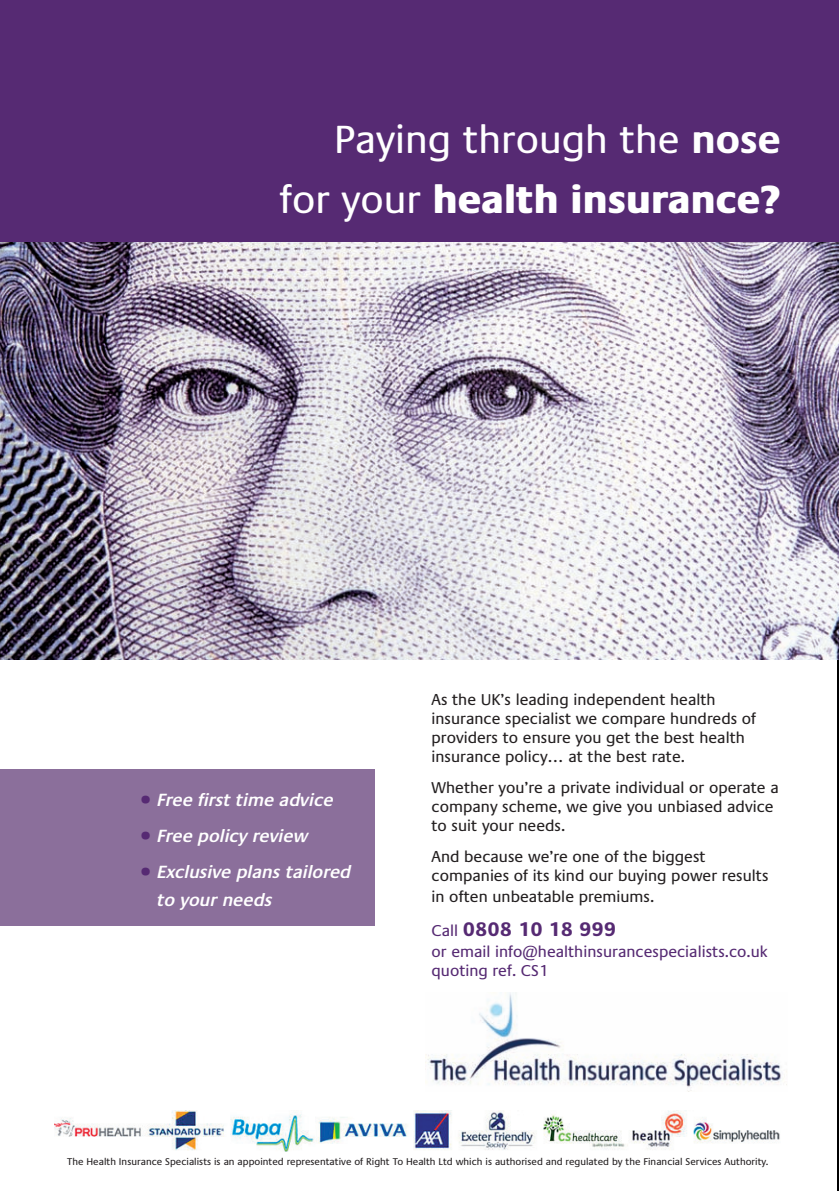
<style>
.page{position:relative;width:839px;height:1191px;background:#fff}
.page>*{position:absolute;margin:0;border:0;box-sizing:border-box;transform-origin:0 0}
.t1{font:40px/60px "Praxis Com";color:#fff;text-align:right}
.t2{font:700 20px "Praxis Com";color:#562a73}
.t3{font:italic 600 18px/27.4px "Praxis Com";color:#fff}
.t4{font:16px/19.2px "Praxis Com";color:#231f20}
.t5{font:16px/19.2px "Praxis Com";color:#562a73}
.t6{font:10px "Praxis Com";color:#231f20}
.s1{font-weight:700}
.s2{font-weight:800}
.s3{font-weight:400;font-style:normal;font-size:30px;color:#562a73}
.s4{font-weight:400;font-size:16px}
</style>
<div class="page">
<img style="left:837px;top:659px;width:1px;height:532px">
<img style="left:0;top:241px;width:838px;height:418px">
<div style="left:0;top:0;width:838px;height:241px;background:#562a73"></div>
<div style="left:0;top:769px;width:375px;height:156px;background:#8b6f9b"></div>
<img style="left:425px;top:993px;width:362px;height:98px">
<img style="left:55px;top:1110px;width:725px;height:41px">
<h1 class="t1" style="left:280px;top:112px;width:502px">Paying through the <span class="s1">nose </span>for your <span class="s2">health insurance?</span></h1>
<p class="t3" style="left:140px;top:786px;width:195px"><span class="s3">•</span> Free first time advice</p>
<p class="t3" style="left:140px;top:822px;width:169px"><span class="s3">•</span> Free policy review</p>
<p class="t3" style="left:157px;top:858px;width:195px;text-indent:-17px"><span class="s3">•</span> Exclusive plans tailored to your needs</p>
<p class="t4" style="left:431px;top:691px;width:326px">As the UK’s leading independent health insurance specialist we compare hundreds of providers to ensure you get the best health insurance policy… at the best rate.</p>
<p class="t4" style="left:431px;top:779px;width:348px">Whether you’re a private individual or operate a company scheme, we give you unbiased advice to suit your needs.</p>
<p class="t4" style="left:431px;top:847px;width:338px;line-height:20px">And because we’re one of the biggest companies of its kind our buying power results in often unbeatable premiums.</p>
<p class="t2" style="left:431px;top:917px;width:186px"><span class="s4">Call</span> 0808 10 18 999</p>
<p class="t5" style="left:431px;top:943px;width:337px">or email info@healthinsurancespecialists.co.uk quoting ref. CS1</p>
<p class="t6" style="left:67px;top:1157px;width:702px">The Health Insurance Specialists is an appointed representative of Right To Health Ltd which is authorised and regulated by the Financial Services Authority.</p>
</div>
